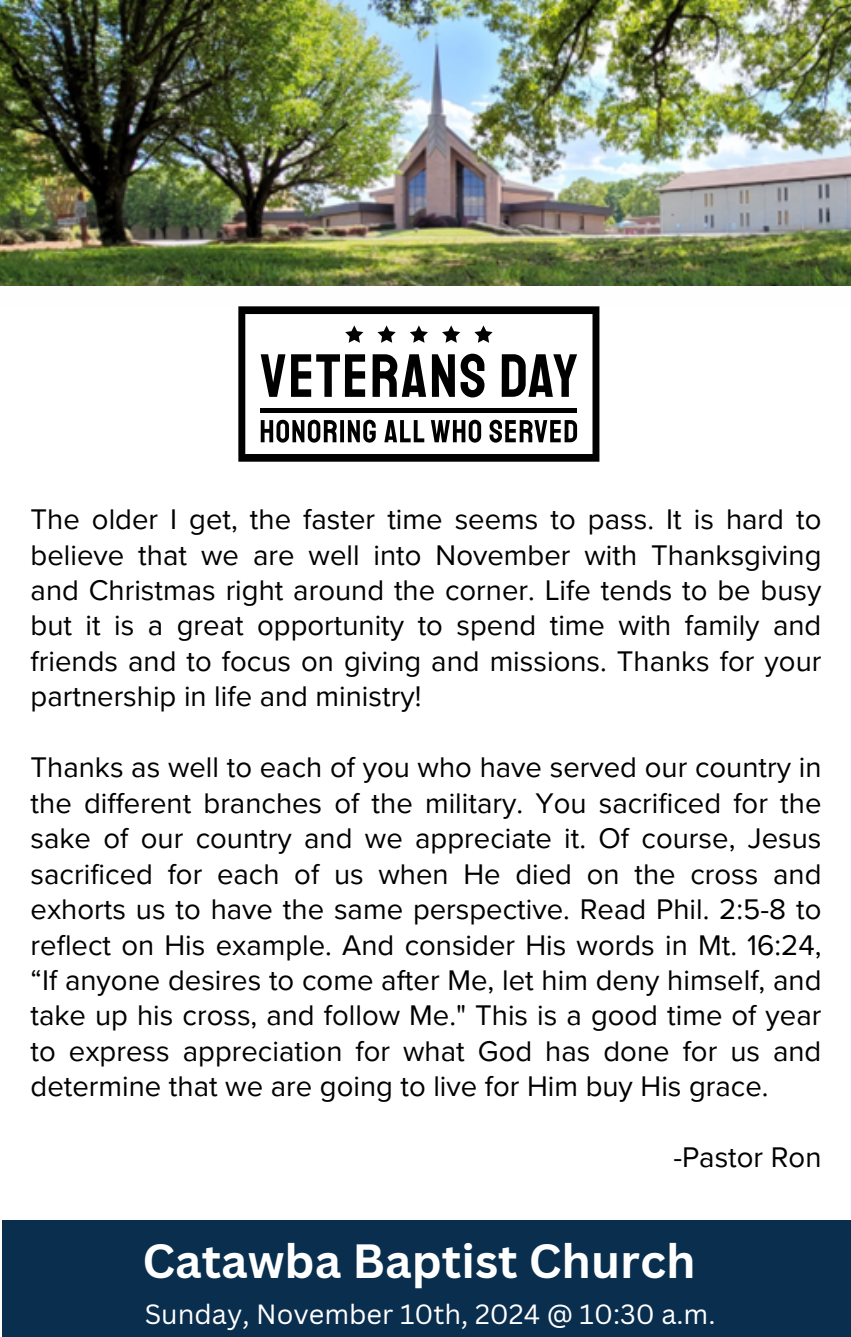
<style>
.page{position:relative;width:851px;height:1337px;background:#fff}
.page>*{position:absolute;margin:0;border:0;box-sizing:border-box;transform-origin:0 0}
.t1{font:700 46.8px "Canva Sans";color:#fff}
.t2{font:29.25px/35.6px "Proxima Nova";color:#000;text-align:justify}
.t3{font:27px "Canva Sans";color:#fff}
</style>
<div class="page">
<img style="left:0;top:0;width:850px;height:285px">
<div style="left:2px;top:1219px;width:848px;height:117px;background:#0a2e4e"></div>
<svg style="left:238px;top:306px;width:361px;height:155px"></svg>
<p class="t2" style="left:31px;top:502px;width:792px">The older I get, the faster time seems to pass. It is hard to believe that we are well into November with Thanksgiving and Christmas right around the corner. Life tends to be busy but it is a great opportunity to spend time with family and friends and to focus on giving and missions. Thanks for your partnership in life and ministry!</p>
<p class="t2" style="left:31px;top:750px;width:792px">Thanks as well to each of you who have served our country in the different branches of the military. You sacrificed for the sake of our country and we appreciate it. Of course, Jesus sacrificed for each of us when He died on the cross and exhorts us to have the same perspective. Read Phil. 2:5-8 to reflect on His example. And consider His words in Mt. 16:24, “If anyone desires to come after Me, let him deny himself, and take up his cross, and follow Me." This is a good time of year to express appreciation for what God has done for us and determine that we are going to live for Him buy His grace.</p>
<h1 class="t2" style="left:673px;top:1140px;width:150px">-Pastor Ron</h1>
<p class="t1" style="left:142px;top:1228px;width:554px">Catawba Baptist Church</p>
<p class="t3" style="left:145px;top:1294px;width:572px">Sunday, November 10th, 2024 @ 10:30 a.m.</p>
</div>
